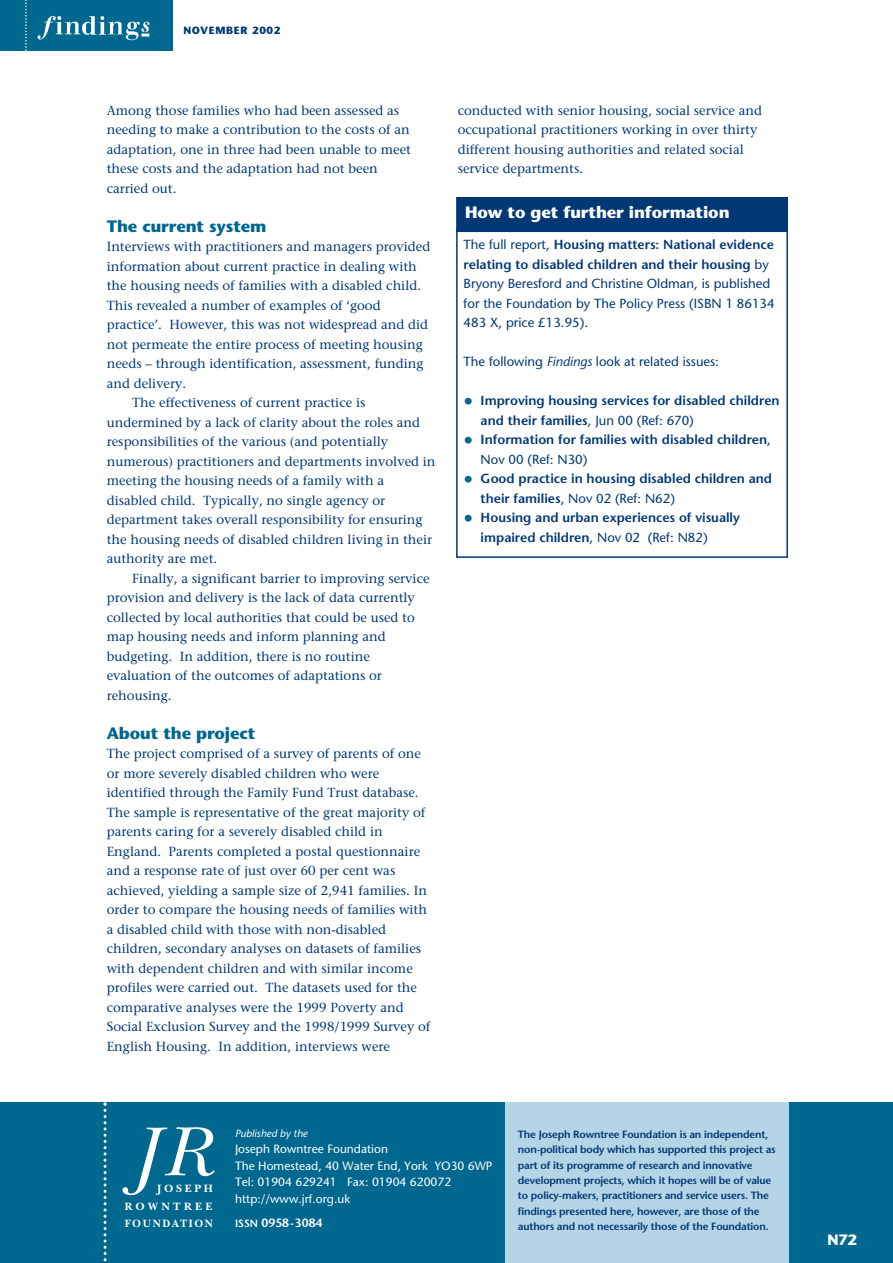
<style>
.page{position:relative;width:893px;height:1263px;background:#fff}
.page>*{position:absolute;margin:0;border:0;box-sizing:border-box;transform-origin:0 0}
.t1{font:700 16.5px "Stone Sans";letter-spacing:-.005em;color:#00678f}
.t2{font:700 16.5px "Stone Sans";letter-spacing:-.005em;color:#fff}
.t3{font:700 15px "Stone Sans";color:#fff}
.t4{font:13.2px/19.5px "Stone Serif";color:#003876}
.t5{font:600 13.2px/19.5px "Stone Sans";color:#003876}
.t6{font:13.2px/19.5px "Stone Sans";color:#003876}
.t7{font:12px/16.5px "Stone Sans";color:#fff}
.t8{font:600 12px "Stone Sans";color:#fff}
.t9{font:700 11.1px/17.5px "New Baskerville";letter-spacing:.24em;color:#fff;text-align:justify}
.t10{font:600 10.5px/15.5px "Stone Sans";letter-spacing:-.015em;color:#003876}
.t11{font:italic 10.5px "Stone Sans";color:#fff}
.t12{font:700 10.5px "Stone Sans";letter-spacing:.065em;color:#003876}
.s1{font-weight:600}
.s2{font-style:italic}
.s3{font-weight:400;font-size:19.5px;color:#00678f}
.s4{font-weight:400}
.s5{font-size:10.5px}
</style>
<div class="page">
<div style="left:0;top:1102px;width:892px;height:161px;background:#00678f"></div>
<svg style="left:122px;top:1127px;width:93px;height:68px"></svg>
<div style="left:506px;top:1102px;width:283px;height:161px;background:#b4d5e5"></div>
<svg style="left:104px;top:1102px;width:2px;height:161px"></svg>
<div style="left:0;top:0;width:173px;height:50px;background:#00678f"></div>
<img style="left:37px;top:15px;width:113px;height:26px">
<svg style="left:25px;top:0;width:2px;height:51px"></svg>
<div style="left:456px;top:229px;width:332px;height:329px;border:2px solid #003876"></div>
<div style="left:457px;top:198px;width:330px;height:33px;background:#003876"></div>
<div style="left:456px;top:197px;width:332px;height:35px;border:2px solid #003876"></div>
<p class="t12" style="left:183px;top:27px;width:99px">NOVEMBER 2002</p>
<p class="t4" style="left:107px;top:102px;width:306px">Among those families who had been assessed as needing to make a contribution to the costs of an adaptation, one in three had been unable to meet these costs and the adaptation had not been carried out.</p>
<p class="t1" style="left:107px;top:220px;width:161px">The current system</p>
<p class="t4" style="left:107px;top:238px;width:325px">Interviews with practitioners and managers provided</p>
<p class="t4" style="left:107px;top:258px;width:311px">information about current practice in dealing with</p>
<p class="t4" style="left:107px;top:277px;width:316px">the housing needs of families with a disabled child.</p>
<p class="t4" style="left:107px;top:297px;width:275px">This revealed a number of examples of ‘good</p>
<p class="t4" style="left:107px;top:316px;width:323px">practice’. However, this was not widespread and did</p>
<p class="t4" style="left:107px;top:336px;width:317px">not permeate the entire process of meeting housing</p>
<p class="t4" style="left:107px;top:355px;width:318px">needs – through identification, assessment, funding</p>
<p class="t4" style="left:107px;top:375px;width:81px">and delivery.</p>
<p class="t4" style="left:132px;top:394px;width:235px">The effectiveness of current practice is</p>
<p class="t4" style="left:107px;top:414px;width:315px">undermined by a lack of clarity about the roles and</p>
<p class="t4" style="left:107px;top:433px;width:283px">responsibilities of the various (and potentially</p>
<p class="t4" style="left:107px;top:453px;width:330px">numerous) practitioners and departments involved in</p>
<p class="t4" style="left:107px;top:472px;width:279px">meeting the housing needs of a family with a</p>
<p class="t4" style="left:107px;top:492px;width:280px">disabled child. Typically, no single agency or</p>
<p class="t4" style="left:107px;top:511px;width:317px">department takes overall responsibility for ensuring</p>
<p class="t4" style="left:107px;top:531px;width:327px">the housing needs of disabled children living in their</p>
<p class="t4" style="left:107px;top:550px;width:112px">authority are met.</p>
<p class="t4" style="left:132px;top:570px;width:299px">Finally, a significant barrier to improving service</p>
<p class="t4" style="left:107px;top:589px;width:310px">provision and delivery is the lack of data currently</p>
<p class="t4" style="left:107px;top:609px;width:310px">collected by local authorities that could be used to</p>
<p class="t4" style="left:107px;top:628px;width:280px">map housing needs and inform planning and</p>
<p class="t4" style="left:107px;top:648px;width:265px">budgeting. In addition, there is no routine</p>
<p class="t4" style="left:107px;top:667px;width:277px">evaluation of the outcomes of adaptations or</p>
<p class="t4" style="left:107px;top:687px;width:66px">rehousing.</p>
<p class="t1" style="left:107px;top:727px;width:150px">About the project</p>
<p class="t4" style="left:107px;top:745px;width:325px">The project comprised of a survey of parents of one or more severely disabled children who were identified through the Family Fund Trust database.<br>The sample is representative of the great majority of parents caring for a severely disabled child in England. Parents completed a postal questionnaire and a response rate of just over 60 per cent was achieved, yielding a sample size of 2,941 families. In order to compare the housing needs of families with a disabled child with those with non-disabled children, secondary analyses on datasets of families with dependent children and with similar income profiles were carried out. The datasets used for the comparative analyses were the 1999 Poverty and Social Exclusion Survey and the 1998/1999 Survey of English Housing. In addition, interviews were</p>
<p class="t4" style="left:458px;top:102px;width:306px">conducted with senior housing, social service and occupational practitioners working in over thirty different housing authorities and related social service departments.</p>
<p class="t2" style="left:465px;top:206px;width:266px">How to get further information</p>
<p class="t6" style="left:463px;top:236px;width:312px">The full report, <span class="s1">Housing matters: National evidence relating to disabled children and their housing</span> by Bryony Beresford and Christine Oldman, is published for the Foundation by The Policy Press (ISBN 1 86134<br>483 X, price £13.95).</p>
<p class="t6" style="left:463px;top:353px;width:257px">The following <span class="s2">Findings</span> look at related issues:</p>
<p class="t5" style="left:480px;top:392px;width:300px;text-indent:-17px"><span class="s3">•</span> Improving housing services for disabled children and their families<span class="s4">, Jun 00 (Ref: 670)</span></p>
<p class="t5" style="left:480px;top:431px;width:292px;text-indent:-17px"><span class="s3">•</span> Information for families with disabled children<span class="s4">,<br>Nov 00 (Ref: N30)</span></p>
<p class="t5" style="left:480px;top:470px;width:293px;text-indent:-17px"><span class="s3">•</span> Good practice in housing disabled children and their families<span class="s4">, Nov 02 (Ref: N62)</span></p>
<p class="t5" style="left:480px;top:509px;width:261px;text-indent:-17px"><span class="s3">•</span> Housing and urban experiences of visually impaired children<span class="s4">, Nov 02 (Ref: N82)</span></p>
<p class="t9" style="left:125px;top:1181px;width:90px;text-indent:32px">JOSEPH ROWNTREE FOUNDATION</p>
<p class="t11" style="left:235px;top:1129px;width:74px">Published by the</p>
<p class="t7" style="left:235px;top:1142px;width:259px">Joseph Rowntree Foundation<br>The Homestead, 40 Water End, York YO30 6WP<br>Tel: 01904 629241 Fax: 01904 620072 http://www.jrf.org.uk</p>
<p class="t8" style="left:235px;top:1218px;width:89px"><span class="s5">ISSN</span> 0958-3084</p>
<p class="t10" style="left:518px;top:1127px;width:259px">The Joseph Rowntree Foundation is an independent, non-political body which has supported this project as part of its programme of research and innovative development projects, which it hopes will be of value to policy-makers, practitioners and service users. The findings presented here, however, are those of the authors and not necessarily those of the Foundation.</p>
<p class="t3" style="left:827px;top:1234px;width:31px">N72</p>
</div>
